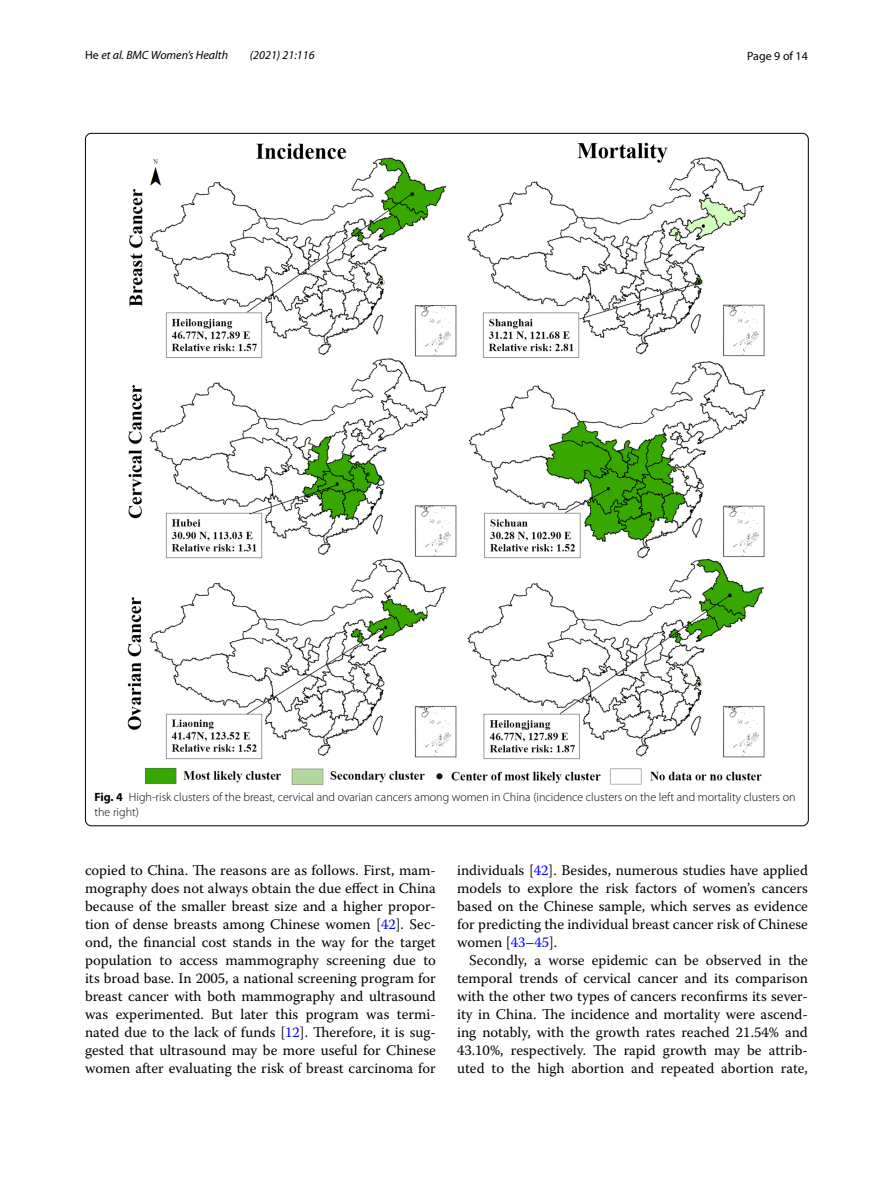
<style>
.page{position:relative;width:893px;height:1187px;background:#fff}
.page>*{position:absolute;margin:0;border:0;box-sizing:border-box;transform-origin:0 0}
.t1{font:14.7px/18px "Warnock Pro";color:#000;text-align:justify}
.t2{font:300 12px/15px "Myriad Pro";color:#000}
.t3{font:italic 12px "Myriad Pro";color:#000}
.t4{font:12px "Myriad Pro";color:#000}
.s1{font-style:normal}
.s2{font-weight:700}
.s3{color:#00f}
</style>
<div class="page">
<img style="left:128px;top:142px;width:638px;height:643px">
<p class="t3" style="left:85px;top:48px;width:145px"><span class="s1">He</span> et al. BMC Women’s Health</p>
<p class="t3" style="left:250px;top:48px;width:66px">(2021) 21:116</p>
<p class="t4" style="left:747px;top:48px;width:62px">Page 9 of 14</p>
<p class="t2" style="left:94px;top:789px;width:703px"><span class="s2">Fig. 4</span> High-risk clusters of the breast, cervical and ovarian cancers among women in China (incidence clusters on the left and mortality clusters on the right)</p>
<p class="t1" style="left:85px;top:860px;width:352px">copied to China. The reasons are as follows. First, mam&shy;mography does not always obtain the due effect in China because of the smaller breast size and a higher propor&shy;tion of dense breasts among Chinese women [<span class="s3">42</span>]. Sec&shy;ond, the financial cost stands in the way for the target population to access mammography screening due to its broad base. In 2005, a national screening program for breast cancer with both mammography and ultrasound was experimented. But later this program was termi&shy;nated due to the lack of funds [<span class="s3">12</span>]. Therefore, it is sug&shy;gested that ultrasound may be more useful for Chinese women after evaluating the risk of breast carcinoma for</p>
<p class="t1" style="left:457px;top:860px;width:352px">individuals [<span class="s3">42</span>]. Besides, numerous studies have applied models to explore the risk factors of women’s cancers based on the Chinese sample, which serves as evidence for predicting the individual breast cancer risk of Chinese women [<span class="s3">43</span>–<span class="s3">45</span>].</p>
<p class="t1" style="left:457px;top:950px;width:352px;text-indent:12px">Secondly, a worse epidemic can be observed in the temporal trends of cervical cancer and its comparison with the other two types of cancers reconfirms its sever&shy;ity in China. The incidence and mortality were ascend&shy;ing notably, with the growth rates reached 21.54% and 43.10%, respectively. The rapid growth may be attrib&shy;uted to the high abortion and repeated abortion rate,</p>
</div>
